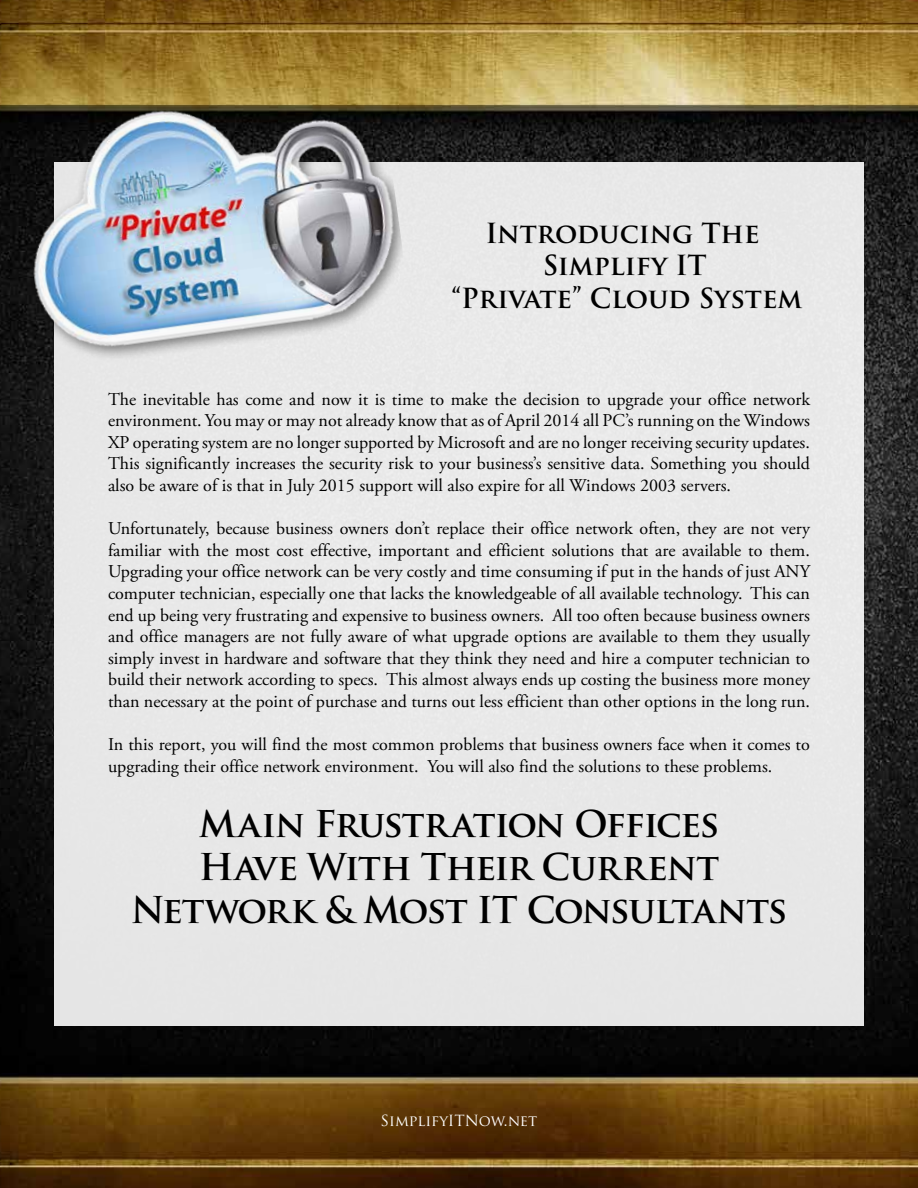
<style>
.page{position:relative;width:918px;height:1188px;background:#fff}
.page>*{position:absolute;margin:0;border:0;box-sizing:border-box;transform-origin:0 0}
.t1{font:700 36px/43.2px "Trajan Pro";letter-spacing:-.03em;color:#000;text-align:center}
.t2{font:700 27px/32.4px "Trajan Pro";color:#000;text-align:center}
.t3{font:18px/21.6px "Adobe Garamond Pro";color:#000;text-align:justify}
.t4{font:15px "Trajan Pro";color:#fff}
</style>
<div class="page">
<img style="left:0;top:0;width:918px;height:1188px">
<div style="left:54px;top:162px;width:810px;height:864px;background:#e8e8e8"></div>
<img style="left:10px;top:78px;width:401px;height:284px">
<h2 class="t2" style="left:452px;top:217px;width:352px">Introducing The<br>Simplify IT<br>“Private” Cloud System</h2>
<p class="t3" style="left:108px;top:389px;width:704px">The inevitable has come and now it is time to make the decision to upgrade your office network environment. You may or may not already know that as of April 2014 all PC’s running on the Windows XP operating system are no longer supported by Microsoft and are no longer receiving security updates.<br>This significantly increases the security risk to your business’s sensitive data. Something you should also be aware of is that in July 2015 support will also expire for all Windows 2003 servers.</p>
<p class="t3" style="left:108px;top:518px;width:704px">Unfortunately, because business owners don’t replace their office network often, they are not very familiar with the most cost effective, important and efficient solutions that are available to them.<br>Upgrading your office network can be very costly and time consuming if put in the hands of just ANY computer technician, especially one that lacks the knowledgeable of all available technology. This can end up being very frustrating and expensive to business owners. All too often because business owners and office managers are not fully aware of what upgrade options are available to them they usually simply invest in hardware and software that they think they need and hire a computer technician to build their network according to specs. This almost always ends up costing the business more money than necessary at the point of purchase and turns out less efficient than other options in the long run.</p>
<p class="t3" style="left:108px;top:734px;width:703px">In this report, you will find the most common problems that business owners face when it comes to upgrading their office network environment. You will also find the solutions to these problems.</p>
<h1 class="t1" style="left:131px;top:802px;width:658px">Main Frustration Offices<br>Have With Their Current<br>Network &amp; Most IT Consultants</h1>
<p class="t4" style="left:381px;top:1111px;width:158px">SimplifyITNow.net</p>
</div>
